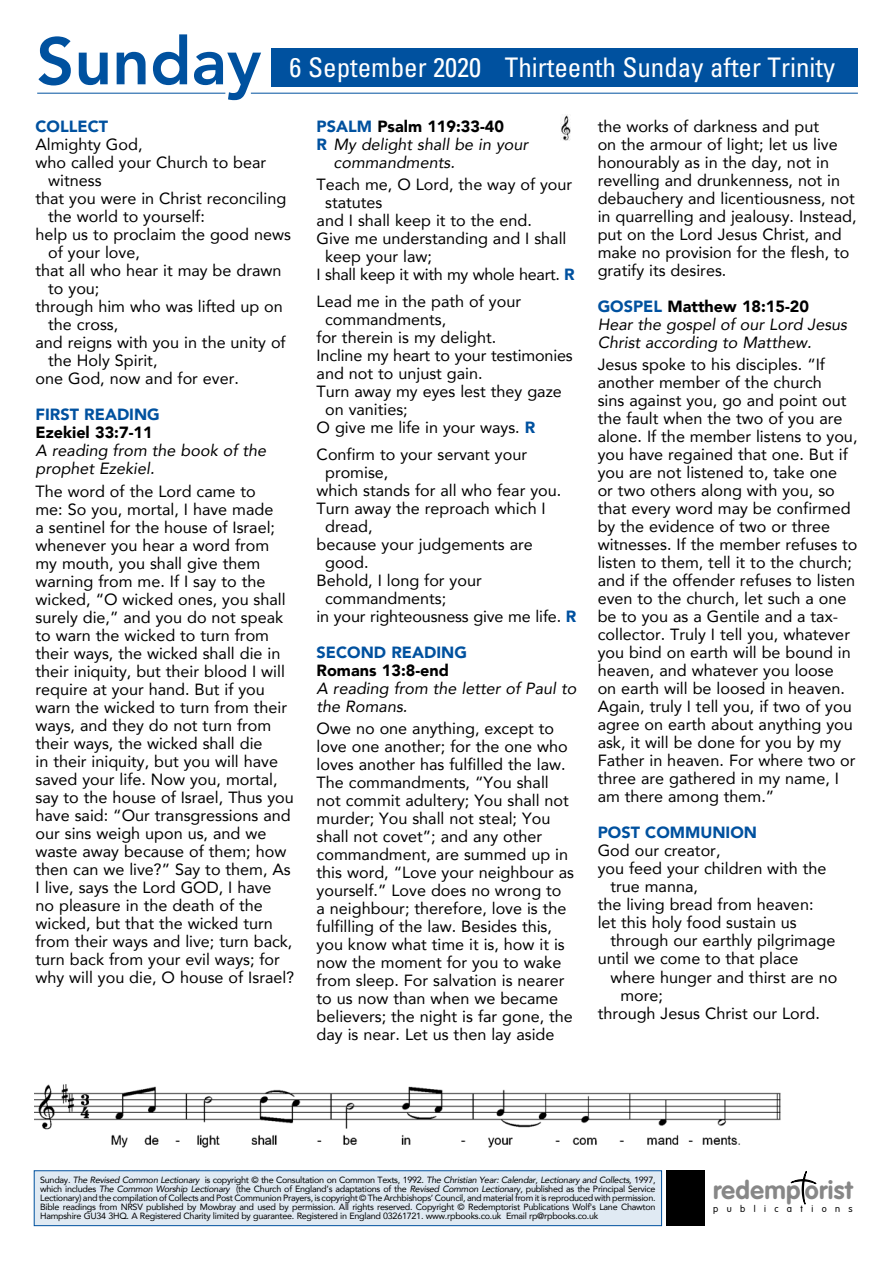
<style>
.page{position:relative;width:893px;height:1263px;background:#fff}
.page>*{position:absolute;margin:0;border:0;box-sizing:border-box;transform-origin:0 0}
.t1{font:800 66px "Avenir";color:#00519f}
.t2{font:condensed 27px "Univers";color:#fff}
.t3{font:700 25.2px "VAG Rounded";letter-spacing:.015em;color:#878787}
.t4{font:16.2px/18px "Avenir";color:#000}
.t5{font:italic 16.2px/18px "Avenir";color:#000}
.t6{font:900 16.2px "Avenir";color:#000}
.t7{font:900 16.2px "Avenir";color:#00519f}
.t8{font:16.2px "Avenir";letter-spacing:-.02em;color:#000}
.t9{font:300 9.3px "VAG Rounded";letter-spacing:.9em;color:#000}
.t10{font:9px/9px "Avenir";letter-spacing:-.03em;color:#000;text-align:justify}
.s1{color:#00519f}
.s2{font-weight:900;font-style:normal;color:#00519f}
.s3{font-weight:900;color:#00519f}
.s4{font-weight:900;font-style:normal}
.s5{font-style:italic}
</style>
<div class="page">
<hr style="left:251px;top:93px;width:607px;height:1px;background:#00519f">
<hr style="left:37px;top:93px;width:188px;height:1px;background:#00519f">
<div style="left:34px;top:1171px;width:628px;height:54px;background:#e0eaf3"></div>
<div style="left:34px;top:1170px;width:628px;height:56px;border:1px solid #00519f"></div>
<svg style="left:790px;top:1171px;width:27px;height:34px"></svg>
<div style="left:667px;top:1170px;width:38px;height:56px;background:#000"></div>
<div style="left:271px;top:48px;width:587px;height:38px;background:#00519f"></div>
<img style="left:34px;top:1084px;width:747px;height:64px">
<img style="left:560px;top:115px;width:11px;height:25px">
<h1 class="t1" style="left:36px;top:10px;width:226px">Sunday</h1>
<h2 class="t2" style="left:290px;top:50px;width:547px">6 September 2020 Thirteenth Sunday after Trinity</h2>
<p class="t7" style="left:36px;top:113px;width:74px">COLLECT</p>
<p class="t4" style="left:36px;top:135px;width:108px">Almighty God,</p>
<p class="t4" style="left:36px;top:153px;width:232px">who called your Church to bear</p>
<p class="t4" style="left:48px;top:171px;width:55px">witness</p>
<p class="t4" style="left:36px;top:189px;width:252px">that you were in Christ reconciling</p>
<p class="t4" style="left:48px;top:207px;width:158px">the world to yourself:</p>
<p class="t4" style="left:36px;top:225px;width:257px">help us to proclaim the good news</p>
<p class="t4" style="left:48px;top:243px;width:93px">of your love,</p>
<p class="t4" style="left:36px;top:261px;width:247px">that all who hear it may be drawn</p>
<p class="t4" style="left:48px;top:279px;width:53px">to you;</p>
<p class="t4" style="left:36px;top:297px;width:249px">through him who was lifted up on</p>
<p class="t4" style="left:48px;top:315px;width:72px">the cross,</p>
<p class="t4" style="left:36px;top:333px;width:252px">and reigns with you in the unity of</p>
<p class="t4" style="left:48px;top:351px;width:111px">the Holy Spirit,</p>
<p class="t4" style="left:36px;top:369px;width:205px">one God, now and for ever.</p>
<p class="t7" style="left:36px;top:401px;width:126px">FIRST READING</p>
<p class="t6" style="left:36px;top:419px;width:119px">Ezekiel 33:7-11</p>
<p class="t5" style="left:36px;top:442px;width:232px">A reading from the book of the prophet Ezekiel.</p>
<p class="t4" style="left:36px;top:481px;width:260px">The word of the Lord came to<br>me: So you, mortal, I have made<br>a sentinel for the house of Israel; whenever you hear a word from my mouth, you shall give them warning from me. If I say to the wicked, “O wicked ones, you shall surely die,” and you do not speak to warn the wicked to turn from their ways, the wicked shall die in their iniquity, but their blood I will require at your hand. But if you warn the wicked to turn from their ways, and they do not turn from their ways, the wicked shall die<br>in their iniquity, but you will have saved your life. Now you, mortal, say to the house of Israel, Thus you have said: “Our transgressions and our sins weigh upon us, and we waste away because of them; how then can we live?” Say to them, As<br>I live, says the Lord GOD, I have no pleasure in the death of the wicked, but that the wicked turn from their ways and live; turn back, turn back from your evil ways; for why will you die, O house of Israel?</p>
<p class="t6" style="left:317px;top:113px;width:189px"><span class="s1">PSALM</span> Psalm 119:33-40</p>
<p class="t5" style="left:317px;top:135px;width:213px"><span class="s2">R</span> My delight shall be in your</p>
<p class="t5" style="left:334px;top:153px;width:123px">commandments.</p>
<p class="t4" style="left:317px;top:175px;width:257px">Teach me, O Lord, the way of your</p>
<p class="t4" style="left:325px;top:193px;width:59px">statutes</p>
<p class="t4" style="left:317px;top:211px;width:217px">and I shall keep it to the end.</p>
<p class="t4" style="left:317px;top:229px;width:251px">Give me understanding and I shall</p>
<p class="t4" style="left:325px;top:247px;width:108px">keep your law;</p>
<p class="t8" style="left:317px;top:262px;width:260px">I shall keep it with my whole heart. <span class="s3">R</span></p>
<p class="t4" style="left:317px;top:292px;width:206px">Lead me in the path of your</p>
<p class="t4" style="left:325px;top:310px;width:123px">commandments,</p>
<p class="t4" style="left:317px;top:328px;width:181px">for therein is my delight.</p>
<p class="t4" style="left:317px;top:346px;width:258px">Incline my heart to your testimonies</p>
<p class="t4" style="left:317px;top:364px;width:168px">and not to unjust gain.</p>
<p class="t4" style="left:317px;top:382px;width:247px">Turn away my eyes lest they gaze</p>
<p class="t4" style="left:325px;top:400px;width:84px">on vanities;</p>
<p class="t4" style="left:317px;top:418px;width:220px">O give me life in your ways. <span class="s3">R</span></p>
<p class="t4" style="left:317px;top:444px;width:212px">Confirm to your servant your</p>
<p class="t4" style="left:325px;top:462px;width:65px">promise,</p>
<p class="t4" style="left:317px;top:480px;width:246px">which stands for all who fear you.</p>
<p class="t4" style="left:317px;top:498px;width:231px">Turn away the reproach which I</p>
<p class="t4" style="left:325px;top:516px;width:49px">dread,</p>
<p class="t4" style="left:317px;top:534px;width:218px">because your judgements are</p>
<p class="t4" style="left:325px;top:552px;width:45px">good.</p>
<p class="t4" style="left:317px;top:570px;width:167px">Behold, I long for your</p>
<p class="t4" style="left:325px;top:588px;width:123px">commandments;</p>
<p class="t4" style="left:317px;top:606px;width:261px">in your righteousness give me life. <span class="s3">R</span></p>
<p class="t7" style="left:317px;top:638px;width:152px">SECOND READING</p>
<p class="t6" style="left:317px;top:656px;width:134px">Romans 13:8-end</p>
<p class="t5" style="left:317px;top:679px;width:261px">A reading from the letter of Paul to the Romans.</p>
<p class="t4" style="left:317px;top:719px;width:259px">Owe no one anything, except to love one another; for the one who loves another has fulfilled the law.<br>The commandments, “You shall not commit adultery; You shall not murder; You shall not steal; You shall not covet”; and any other commandment, are summed up in this word, “Love your neighbour as yourself.” Love does no wrong to<br>a neighbour; therefore, love is the fulfilling of the law. Besides this, you know what time it is, how it is now the moment for you to wake from sleep. For salvation is nearer to us now than when we became believers; the night is far gone, the day is near. Let us then lay aside</p>
<p class="t4" style="left:598px;top:117px;width:261px">the works of darkness and put<br>on the armour of light; let us live honourably as in the day, not in revelling and drunkenness, not in debauchery and licentiousness, not in quarrelling and jealousy. Instead, put on the Lord Jesus Christ, and make no provision for the flesh, to gratify its desires.</p>
<p class="t5" style="left:598px;top:297px;width:251px"><span class="s2">GOSPEL</span> <span class="s4">Matthew 18:15-20<br></span>Hear the gospel of our Lord Jesus<br>Christ according to Matthew.</p>
<p class="t4" style="left:598px;top:355px;width:261px">Jesus spoke to his disciples. “If another member of the church<br>sins against you, go and point out the fault when the two of you are alone. If the member listens to you, you have regained that one. But if you are not listened to, take one<br>or two others along with you, so that every word may be confirmed by the evidence of two or three witnesses. If the member refuses to listen to them, tell it to the church; and if the offender refuses to listen even to the church, let such a one be to you as a Gentile and a tax&shy;collector. Truly I tell you, whatever you bind on earth will be bound in heaven, and whatever you loose<br>on earth will be loosed in heaven.<br>Again, truly I tell you, if two of you agree on earth about anything you ask, it will be done for you by my<br>Father in heaven. For where two or three are gathered in my name, I am there among them.”</p>
<p class="t7" style="left:598px;top:819px;width:161px">POST COMMUNION</p>
<p class="t4" style="left:598px;top:841px;width:124px">God our creator,</p>
<p class="t4" style="left:598px;top:859px;width:230px">you feed your children with the</p>
<p class="t4" style="left:610px;top:877px;width:89px">true manna,</p>
<p class="t4" style="left:598px;top:895px;width:217px">the living bread from heaven:</p>
<p class="t4" style="left:598px;top:913px;width:201px">let this holy food sustain us</p>
<p class="t4" style="left:610px;top:931px;width:226px">through our earthly pilgrimage</p>
<p class="t4" style="left:598px;top:949px;width:202px">until we come to that place</p>
<p class="t4" style="left:610px;top:967px;width:229px">where hunger and thirst are no</p>
<p class="t4" style="left:620px;top:985px;width:44px">more;</p>
<p class="t4" style="left:598px;top:1003px;width:224px">through Jesus Christ our Lord.</p>
<p class="t10" style="left:40px;top:1175px;width:617px">Sunday. <span class="s5">The Revised Common Lectionary</span> is copyright © the Consultation on Common Texts, 1992. <span class="s5">The Christian Year: Calendar, Lectionary and Collects,</span> 1997, which includes <span class="s5">The Common Worship Lectionary</span> (the Church of England’s adaptations of the <span class="s5">Revised Common Lectionary,</span> published as the Principal Service Lectionary) and the compilation of Collects and Post Communion Prayers, is copyright © The Archbishops’ Council, and material from it is reproduced with permission.<br>Bible readings from NRSV published by Mowbray and used by permission. All rights reserved. Copyright © Redemptorist Publications Wolf's Lane Chawton Hampshire GU34 3HQ. A Registered Charity limited by guarantee. Registered in England 03261721. www.rpbooks.co.uk Email rp@rpbooks.co.uk</p>
<h3 class="t3" style="left:713px;top:1175px;width:141px">redemp orist</h3>
<p class="t9" style="left:713px;top:1203px;width:141px">publications</p>
</div>
